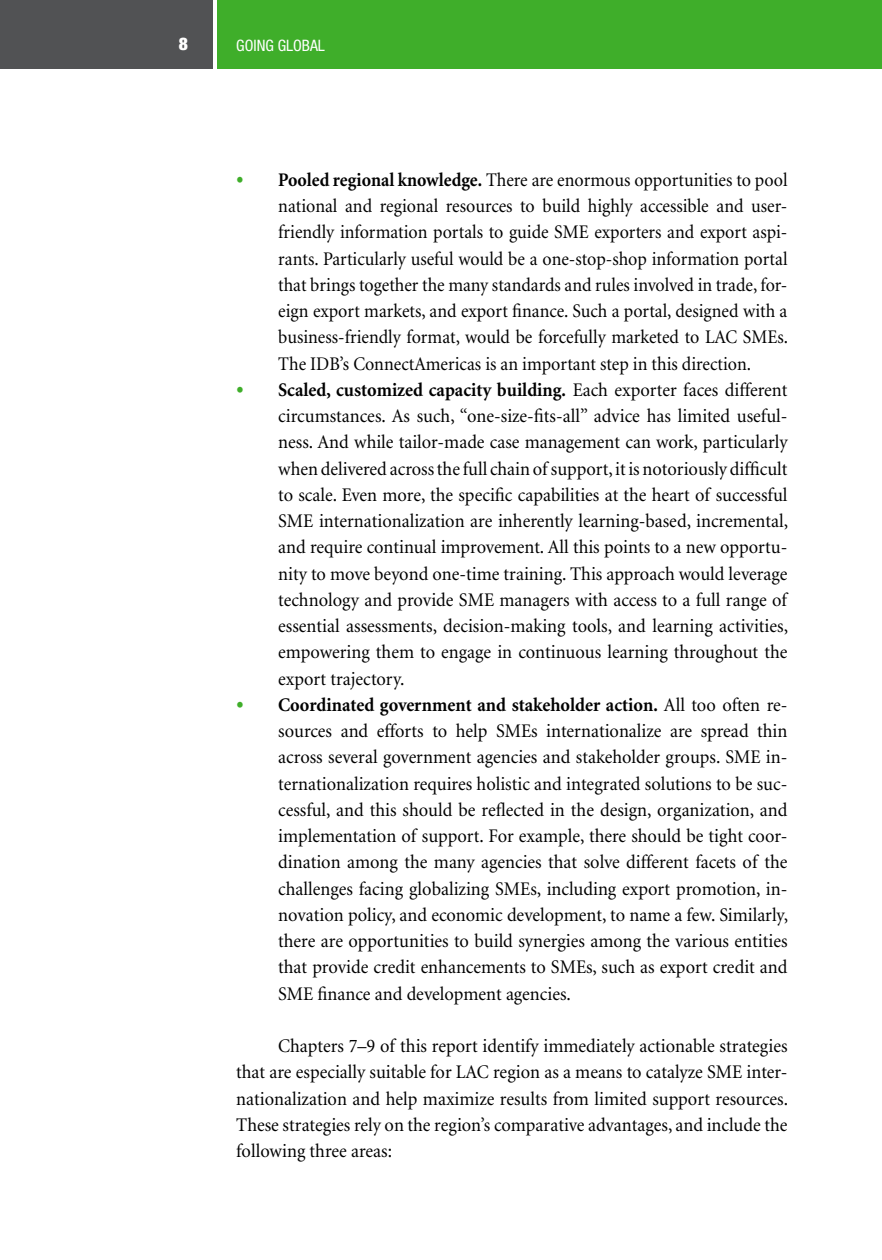
<style>
.page{position:relative;width:882px;height:1260px;background:#fff}
.page>*{position:absolute;margin:0;border:0;box-sizing:border-box;transform-origin:0 0}
.t1{font:19.25px/26.2px "Minion";color:#000;text-align:justify;scale:.95 1}
.t2{font:19.25px/26.2px "Minion";color:#000;text-align:justify;scale:.93 1}
.t3{font:900 condensed 17.5px "Helvetica Neue";color:#fff}
.t4{font:condensed 15.75px "Helvetica Neue";color:#fff}
.s1{font-size:28px;color:#3fae2a}
.s2{font-weight:700}
</style>
<div class="page">
<div style="left:0;top:0;width:213px;height:69px;background:#515254"></div>
<div style="left:217px;top:0;width:665px;height:69px;background:#3fae2a"></div>
<p class="t3" style="left:179px;top:33px;width:11px">8</p>
<p class="t4" style="left:236px;top:36px;width:90px">GOING GLOBAL</p>
<p class="t2" style="left:278px;top:167px;width:550px;text-indent:-42px"><span class="s1">•</span> <span class="s2">Pooled regional knowledge.</span> There are enormous opportunities to pool national and regional resources to build highly accessible and user&shy;friendly information portals to guide SME exporters and export aspi&shy;rants. Particularly useful would be a one-stop-shop information portal that brings together the many standards and rules involved in trade, for&shy;eign export markets, and export finance. Such a portal, designed with a business-friendly format, would be forcefully marketed to LAC SMEs.<br>The IDB’s ConnectAmericas is an important step in this direction.</p>
<p class="t1" style="left:278px;top:377px;width:538px;text-indent:-42px"><span class="s1">•</span> <span class="s2">Scaled, customized capacity building.</span> Each exporter faces different circumstances. As such, “one-size-fits-all” advice has limited useful&shy;ness. And while tailor-made case management can work, particularly when delivered across the full chain of support, it is notoriously difficult to scale. Even more, the specific capabilities at the heart of successful SME internationalization are inherently learning-based, incremental, and require continual improvement. All this points to a new opportu&shy;nity to move beyond one-time training. This approach would leverage technology and provide SME managers with access to a full range of essential assessments, decision-making tools, and learning activities, empowering them to engage in continuous learning throughout the export trajectory.</p>
<p class="t1" style="left:278px;top:692px;width:538px;text-indent:-42px"><span class="s1">•</span> <span class="s2">Coordinated government and stakeholder action.</span> All too often re&shy;sources and efforts to help SMEs internationalize are spread thin across several government agencies and stakeholder groups. SME in&shy;ternationalization requires holistic and integrated solutions to be suc&shy;cessful, and this should be reflected in the design, organization, and implementation of support. For example, there should be tight coor&shy;dination among the many agencies that solve different facets of the challenges facing globalizing SMEs, including export promotion, in&shy;novation policy, and economic development, to name a few. Similarly, there are opportunities to build synergies among the various entities that provide credit enhancements to SMEs, such as export credit and SME finance and development agencies.</p>
<p class="t1" style="left:236px;top:1034px;width:582px;text-indent:42px">Chapters 7–9 of this report identify immediately actionable strategies that are especially suitable for LAC region as a means to catalyze SME inter&shy;nationalization and help maximize results from limited support resources.<br>These strategies rely on the region’s comparative advantages, and include the following three areas:</p>
</div>
